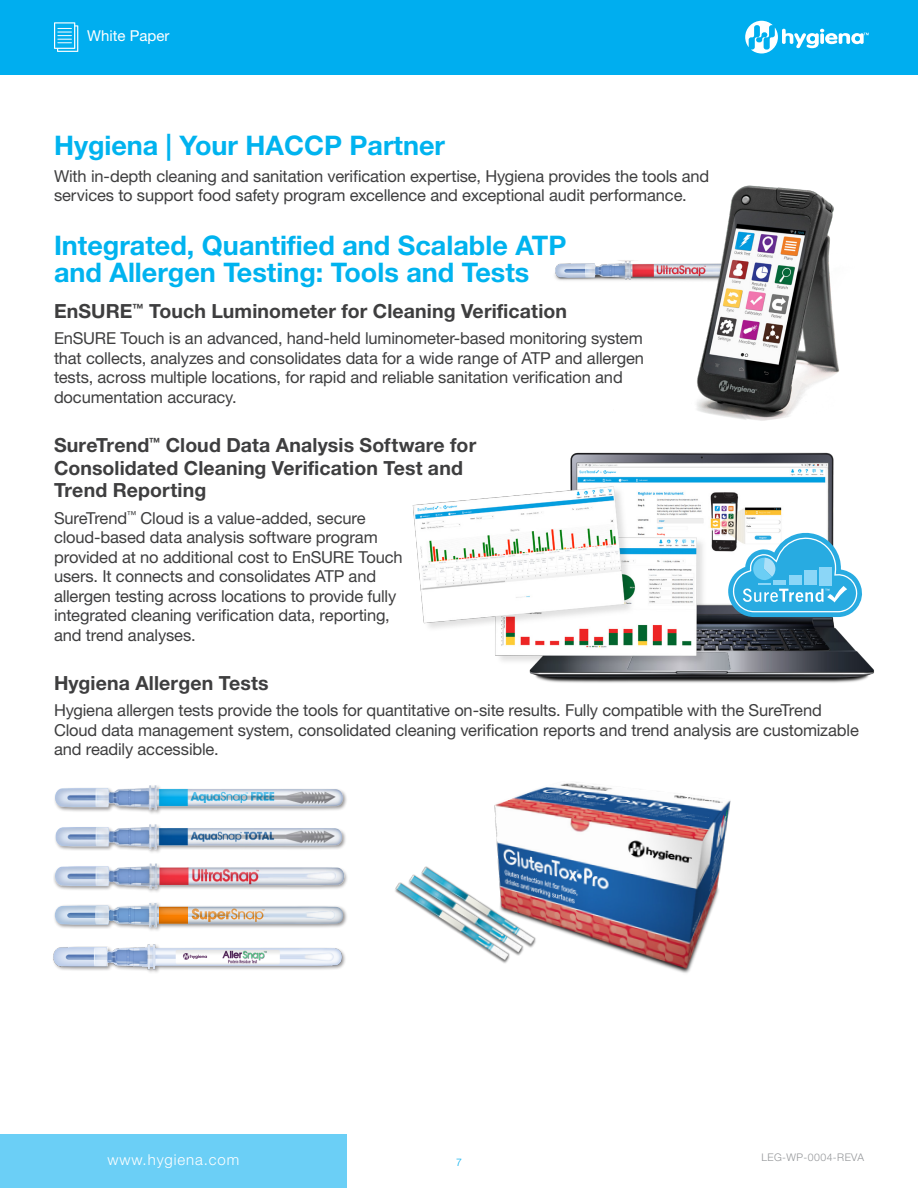
<style>
.page{position:relative;width:918px;height:1188px;background:#fff}
.page>*{position:absolute;margin:0;border:0;box-sizing:border-box;transform-origin:0 0}
.Subheads{font:700 27px/27px "Helvetica Neue LT Pro";color:#00b3ef}
.Sub_Sub{font:700 19.5px/22.5px "Helvetica Neue LT Pro";letter-spacing:.005em;color:#3e3e3f}
.Body_Copy{font:16.5px/19.5px "Helvetica Neue LT Pro";letter-spacing:-.01em;color:#3e3e3f}
.t1{font:300 15px "Helvetica Neue LT Pro";letter-spacing:.06em;color:#fff}
.t2{font:15px "Helvetica Neue LT Pro";color:#fff}
.t3{font:300 10.5px "Helvetica Neue LT Pro";letter-spacing:.04em;color:#939598}
.t4{font:300 10.5px "Helvetica Neue LT Pro";color:#00aeef}
</style>
<div class="page">
<img style="left:412px;top:452px;width:462px;height:231px">
<img style="left:554px;top:185px;width:285px;height:236px">
<svg style="left:728px;top:532px;width:135px;height:85px"></svg>
<div style="left:53px;top:863px;width:296px;height:31px;background:#231f20;opacity:.5"></div>
<img style="left:54px;top:863px;width:290px;height:29px">
<div style="left:53px;top:901px;width:295px;height:32px;background:#231f20;opacity:.5"></div>
<svg style="left:55px;top:903px;width:288px;height:24px;background:#c9c7c7"></svg>
<div style="left:54px;top:823px;width:293px;height:31px;background:#231f20;opacity:.5"></div>
<img style="left:55px;top:823px;width:290px;height:30px">
<div style="left:53px;top:784px;width:295px;height:31px;background:#231f20;opacity:.5"></div>
<img style="left:55px;top:784px;width:290px;height:30px">
<img style="left:53px;top:944px;width:293px;height:29px">
<img style="left:395px;top:783px;width:336px;height:190px">
<div style="left:0;top:0;width:918px;height:74px;background:#00aeef"></div>
<svg style="left:745px;top:21px;width:124px;height:33px"></svg>
<svg style="left:54px;top:22px;width:24px;height:30px"></svg>
<div style="left:0;top:1134px;width:347px;height:54px;background:#6bcff6"></div>
<p class="t2" style="left:87px;top:27px;width:84px">White Paper</p>
<p class="Subheads" style="left:54px;top:132px;width:393px">Hygiena | Your HACCP Partner</p>
<p class="Body_Copy" style="left:54px;top:166px;width:657px">With in-depth cleaning and sanitation verification expertise, Hygiena provides the tools and services to support food safety program excellence and exceptional audit performance.</p>
<p class="Subheads" style="left:54px;top:231px;width:514px">Integrated, Quantified and Scalable ATP and Allergen Testing: Tools and Tests</p>
<p class="Sub_Sub" style="left:54px;top:299px;width:515px">EnSURE<sup>™</sup> Touch Luminometer for Cleaning Verification</p>
<p class="Body_Copy" style="left:54px;top:328px;width:592px">EnSURE Touch is an advanced, hand-held luminometer-based monitoring system that collects, analyzes and consolidates data for a wide range of ATP and allergen tests, across multiple locations, for rapid and reliable sanitation verification and documentation accuracy.</p>
<p class="Sub_Sub" style="left:54px;top:434px;width:424px">SureTrend<sup>™</sup> Cloud Data Analysis Software for<br>Consolidated Cleaning Verification Test and<br>Trend Reporting</p>
<p class="Body_Copy" style="left:54px;top:508px;width:350px">SureTrend<sup>™</sup> Cloud is a value-added, secure cloud-based data analysis software program provided at no additional cost to EnSURE Touch users. It connects and consolidates ATP and allergen testing across locations to provide fully integrated cleaning verification data, reporting, and trend analyses.</p>
<p class="Sub_Sub" style="left:54px;top:671px;width:216px">Hygiena Allergen Tests</p>
<p class="Body_Copy" style="left:54px;top:700px;width:806px">Hygiena allergen tests provide the tools for quantitative on-site results. Fully compatible with the SureTrend<br>Cloud data management system, consolidated cleaning verification reports and trend analysis are customizable and readily accessible.</p>
<p class="t1" style="left:107px;top:1150px;width:133px">www.hygiena.com</p>
<p class="t4" style="left:456px;top:1156px;width:7px">7</p>
<p class="t3" style="left:761px;top:1151px;width:104px">LEG-WP-0004-REVA</p>
</div>
